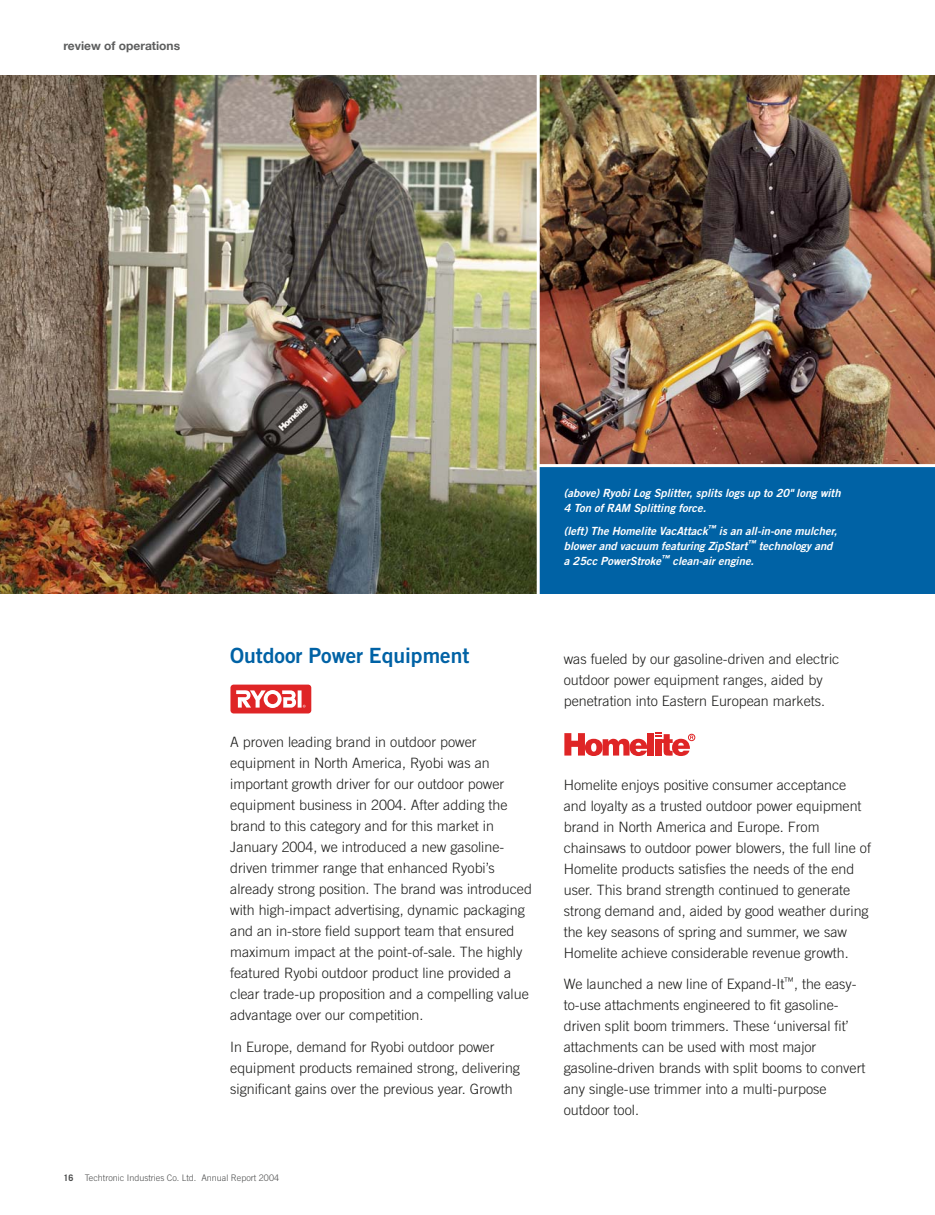
<style>
.page{position:relative;width:935px;height:1215px;background:#fff}
.page>*{position:absolute;margin:0;border:0;box-sizing:border-box;transform-origin:0 0}
.t1{font:21px "Trade Gothic Bold Two";color:#0062a5}
.t2{font:300 14.25px/21px "Trade Gothic";color:#1c1c1a}
.t3{font:700 12px "Helvetica Neue";color:#5d5e5e}
.t4{font:italic 11.25px/15px "Trade Gothic Bold Two";color:#fff}
.t5{font:300 9px "Trade Gothic";color:#4a4b4b}
.t6{font:700 9px "Trade Gothic";color:#4a4b4b}
</style>
<div class="page">
<div style="left:538px;top:466px;width:396px;height:128px;background:#0062a5"></div>
<img style="left:0;top:75px;width:536px;height:519px">
<img style="left:539px;top:75px;width:395px;height:389px">
<hr style="left:536px;top:56px;width:3px;height:555px;background:#fff">
<hr style="left:538px;top:464px;width:396px;height:3px;background:#fff">
<div style="left:230px;top:685px;width:81px;height:28px;background:#df2526;border-radius:3px"></div>
<hr style="left:298px;top:690px;width:3px;height:18px;background:#fff">
<svg style="left:236px;top:690px;width:60px;height:18px"></svg>
<div style="left:688px;top:734px;width:7px;height:7px;border:1px solid #df2526;border-radius:50%"></div>
<svg style="left:564px;top:733px;width:83px;height:23px"></svg>
<div style="left:647px;top:733px;width:6px;height:23px;background:#df2526"></div>
<svg style="left:655px;top:732px;width:38px;height:24px"></svg>
<p class="t3" style="left:63px;top:38px;width:118px">review of operations</p>
<h1 class="t1" style="left:230px;top:648px;width:241px">Outdoor Power Equipment</h1>
<p class="t2" style="left:230px;top:733px;width:303px">A proven leading brand in outdoor power equipment in North America, Ryobi was an important growth driver for our outdoor power equipment business in 2004. After adding the brand to this category and for this market in January 2004, we introduced a new gasoline&shy;driven trimmer range that enhanced Ryobi’s already strong position. The brand was introduced with high-impact advertising, dynamic packaging and an in-store field support team that ensured maximum impact at the point-of-sale. The highly featured Ryobi outdoor product line provided a clear trade-up proposition and a compelling value advantage over our competition.</p>
<p class="t2" style="left:230px;top:1038px;width:291px">In Europe, demand for Ryobi outdoor power equipment products remained strong, delivering significant gains over the previous year. Growth</p>
<p class="t6" style="left:63px;top:1174px;width:12px">16</p>
<p class="t5" style="left:85px;top:1174px;width:196px">Techtronic Industries Co. Ltd. Annual Report 2004</p>
<p class="t4" style="left:563px;top:487px;width:278px">(above) Ryobi Log Splitter, splits logs up to 20" long with<br>4 Ton of RAM Splitting force.</p>
<p class="t4" style="left:563px;top:524px;width:275px">(left) The Homelite VacAttack<sup>™</sup> is an all-in-one mulcher, blower and vacuum featuring ZipStart<sup>™</sup> technology and a 25cc PowerStroke<sup>™</sup> clean-air engine.</p>
<p class="t2" style="left:563px;top:649px;width:277px">was fueled by our gasoline-driven and electric outdoor power equipment ranges, aided by penetration into Eastern European markets.</p>
<p class="t2" style="left:563px;top:775px;width:309px">Homelite enjoys positive consumer acceptance and loyalty as a trusted outdoor power equipment brand in North America and Europe. From chainsaws to outdoor power blowers, the full line of Homelite products satisfies the needs of the end user. This brand strength continued to generate strong demand and, aided by good weather during the key seasons of spring and summer, we saw Homelite achieve considerable revenue growth.</p>
<p class="t2" style="left:563px;top:975px;width:303px">We launched a new line of Expand-It<sup>™</sup>, the easy&shy;to-use attachments engineered to fit gasoline&shy;driven split boom trimmers. These ‘universal fit’ attachments can be used with most major gasoline-driven brands with split booms to convert any single-use trimmer into a multi-purpose outdoor tool.</p>
</div>
